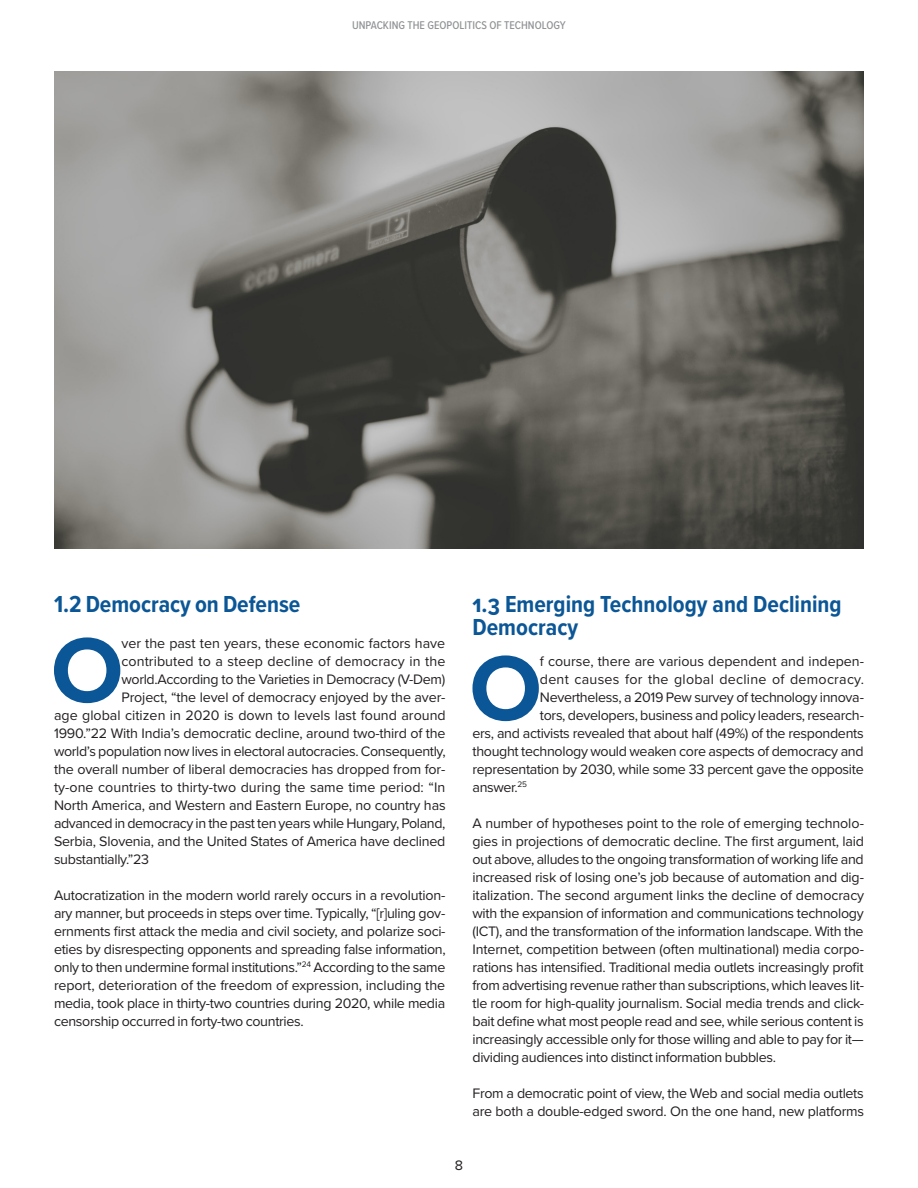
<style>
.page{position:relative;width:918px;height:1188px;background:#fff}
.page>*{position:absolute;margin:0;border:0;box-sizing:border-box;transform-origin:0 0}
.Proxima_Drop_cap{font:700 95.25px "Proxima Nova";color:#0b5696}
.Proxima_subhed{font:700 24px/22.5px "Proxima Nova Cond";color:#0b5696}
.Proxima_MAIN_body_te{font:700 24px "Proxima Nova Cond";color:#0b5696}
.Proxima_MAIN_body_te-2{font:14.25px/18px "Proxima Nova";letter-spacing:-.025em;color:#231f20;text-align:justify}
.Proxima_Drop_cap-2{font:14.25px "Proxima Nova";letter-spacing:-.015em;color:#231f20}
.Proxima_Drop_cap-3{font:14.25px "Proxima Nova";letter-spacing:.005em;color:#231f20}
.Proxima_Drop_cap-4{font:14.25px "Proxima Nova";letter-spacing:.015em;color:#231f20}
.t1{font:500 11.7px "Proxima Nova Cond";color:#8f9194}
</style>
<div class="page">
<img style="left:54px;top:72px;width:810px;height:477px">
<p class="t1" style="left:352px;top:17px;width:215px">UNPACKING THE GEOPOLITICS OF TECHNOLOGY</p>
<p class="Proxima_MAIN_body_te" style="left:54px;top:586px;width:248px">1.2 Democracy on Defense</p>
<p class="Proxima_Drop_cap" style="left:51px;top:599px;width:74px">O</p>
<p class="Proxima_Drop_cap-2" style="left:121px;top:633px;width:325px">ver the past ten years, these economic factors have</p>
<p class="Proxima_Drop_cap-3" style="left:121px;top:651px;width:326px">contributed to a steep decline of democracy in the</p>
<p class="Proxima_Drop_cap-2" style="left:121px;top:669px;width:325px">world.According to the Varieties in Democracy (V-Dem)</p>
<p class="Proxima_Drop_cap-2" style="left:121px;top:687px;width:326px">Project, “the level of democracy enjoyed by the aver-</p>
<p class="Proxima_Drop_cap-2" style="left:54px;top:705px;width:393px">age global citizen in 2020 is down to levels last found around</p>
<p class="Proxima_Drop_cap-2" style="left:54px;top:723px;width:393px">1990.”22 With India’s democratic decline, around two-third of the</p>
<p class="Proxima_Drop_cap-2" style="left:54px;top:741px;width:393px">world’s population now lives in electoral autocracies. Consequently,</p>
<p class="Proxima_Drop_cap-2" style="left:54px;top:759px;width:393px">the overall number of liberal democracies has dropped from for-</p>
<p class="Proxima_Drop_cap-3" style="left:54px;top:777px;width:393px">ty-one countries to thirty-two during the same time period: “In</p>
<p class="Proxima_Drop_cap-2" style="left:54px;top:795px;width:393px">North America, and Western and Eastern Europe, no country has</p>
<p class="Proxima_Drop_cap-2" style="left:54px;top:813px;width:393px">advanced in democracy in the past ten years while Hungary, Poland,</p>
<p class="Proxima_Drop_cap-2" style="left:54px;top:831px;width:393px">Serbia, Slovenia, and the United States of America have declined</p>
<p class="Proxima_Drop_cap-2" style="left:54px;top:849px;width:97px">substantially.”23</p>
<p class="Proxima_MAIN_body_te-2" style="left:54px;top:886px;width:393px">Autocratization in the modern world rarely occurs in a revolution&shy;ary manner, but proceeds in steps over time. Typically, “[r]uling gov&shy;ernments first attack the media and civil society, and polarize soci&shy;eties by disrespecting opponents and spreading false information, only to then undermine formal institutions.”<sup>24</sup> According to the same report, deterioration of the freedom of expression, including the media, took place in thirty-two countries during 2020, while media censorship occurred in forty-two countries.</p>
<p class="Proxima_subhed" style="left:472px;top:592px;width:371px">1.3 Emerging Technology and Declining<br>Democracy</p>
<p class="Proxima_Drop_cap" style="left:469px;top:617px;width:74px">O</p>
<p class="Proxima_Drop_cap-2" style="left:540px;top:651px;width:326px">f course, there are various dependent and indepen-</p>
<p class="Proxima_Drop_cap-4" style="left:540px;top:669px;width:326px">dent causes for the global decline of democracy.</p>
<p class="Proxima_Drop_cap-2" style="left:540px;top:687px;width:326px">Nevertheless, a 2019 Pew survey of technology innova-</p>
<p class="Proxima_Drop_cap-2" style="left:540px;top:705px;width:326px">tors, developers, business and policy leaders, research-</p>
<p class="Proxima_Drop_cap-2" style="left:472px;top:723px;width:393px">ers, and activists revealed that about half (49%) of the respondents</p>
<p class="Proxima_Drop_cap-2" style="left:472px;top:741px;width:393px">thought technology would weaken core aspects of democracy and</p>
<p class="Proxima_Drop_cap-2" style="left:472px;top:759px;width:393px">representation by 2030, while some 33 percent gave the opposite</p>
<p class="Proxima_Drop_cap-2" style="left:472px;top:777px;width:56px">answer.<sup>25</sup></p>
<p class="Proxima_MAIN_body_te-2" style="left:472px;top:814px;width:393px">A number of hypotheses point to the role of emerging technolo&shy;gies in projections of democratic decline. The first argument, laid out above, alludes to the ongoing transformation of working life and increased risk of losing one’s job because of automation and dig&shy;italization. The second argument links the decline of democracy with the expansion of information and communications technology (ICT), and the transformation of the information landscape. With the Internet, competition between (often multinational) media corpo&shy;rations has intensified. Traditional media outlets increasingly profit from advertising revenue rather than subscriptions, which leaves lit&shy;tle room for high-quality journalism. Social media trends and click&shy;bait define what most people read and see, while serious content is increasingly accessible only for those willing and able to pay for it— dividing audiences into distinct information bubbles.</p>
<p class="Proxima_MAIN_body_te-2" style="left:472px;top:1084px;width:393px">From a democratic point of view, the Web and social media outlets are both a double-edged sword. On the one hand, new platforms</p>
<p class="Proxima_MAIN_body_te-2" style="left:455px;top:1156px;width:10px">8</p>
</div>
